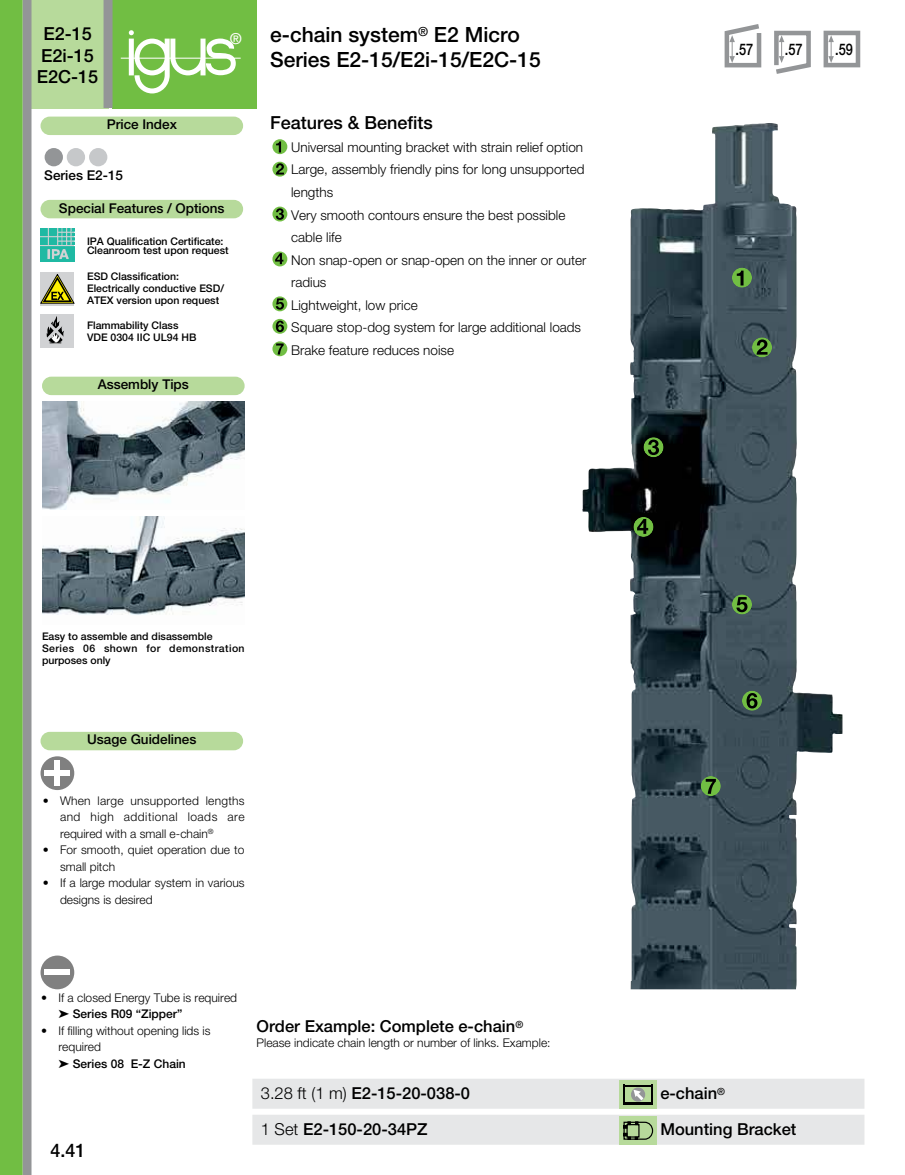
<style>
.page{position:relative;width:905px;height:1175px;background:#fff}
.page>*{position:absolute;margin:0;border:0;box-sizing:border-box;transform-origin:0 0}
.t1{font:500 21px/25.2px "Helvetica Neue LTW1 G";color:#000}
.t2{font:500 18.75px "Helvetica Neue LTW1 G";color:#000;scale:.95 1}
.t3{font:500 18px/21.6px "Helvetica Neue LTW1 G";color:#000;text-align:center}
.t4{font:500 16.5px "Helvetica Neue LTW1 G";color:#000}
.t5{font:500 16.05px "Helvetica Neue";color:#000;scale:.8 1}
.t6{font:500 15.15px "Helvetica Neue";color:#fefefe}
.t7{font:300 13.5px/22.5px "Helvetica Neue LTW1 G";color:#000}
.t8{font:500 13.5px "Helvetica Neue LTW1 G";color:#000}
.t9{font:300 12px/16.5px "Helvetica Neue LTW1 G";color:#000}
.t10{font:500 10.5px/12px "Helvetica Neue LTW1 G";color:#000}
.s1{font-weight:500}
.s2{font-weight:300}
</style>
<div class="page">
<div style="left:41px;top:314px;width:33px;height:34px;background:#d1d2d4"></div>
<svg style="left:46px;top:316px;width:18px;height:28px"></svg>
<div style="left:252px;top:1078px;width:612px;height:30px;background:#e6e7e8"></div>
<div style="left:252px;top:1114px;width:612px;height:30px;background:#e6e7e8"></div>
<img style="left:582px;top:123px;width:214px;height:866px">
<svg style="left:619px;top:1080px;width:38px;height:28px"></svg>
<svg style="left:623px;top:1084px;width:1px;height:20px"></svg>
<hr style="left:624px;top:1102px;width:27px;height:2px;background:#000">
<hr style="left:624px;top:1084px;width:28px;height:2px;background:#000">
<svg style="left:630px;top:1084px;width:22px;height:20px"></svg>
<div style="left:619px;top:1116px;width:38px;height:28px;background:#b7da9b"></div>
<svg style="left:623px;top:1121px;width:30px;height:18px"></svg>
<svg style="left:272px;top:139px;width:15px;height:15px"></svg>
<svg style="left:276px;top:141px;width:5px;height:11px"></svg>
<svg style="left:272px;top:162px;width:15px;height:15px"></svg>
<svg style="left:276px;top:163px;width:8px;height:11px"></svg>
<div style="left:272px;top:207px;width:15px;height:14px;background:#71be43;border-radius:50%"></div>
<svg style="left:276px;top:208px;width:8px;height:12px"></svg>
<svg style="left:272px;top:251px;width:15px;height:15px"></svg>
<svg style="left:275px;top:253px;width:8px;height:11px"></svg>
<svg style="left:272px;top:296px;width:15px;height:15px"></svg>
<svg style="left:276px;top:298px;width:8px;height:12px"></svg>
<svg style="left:272px;top:319px;width:15px;height:15px"></svg>
<svg style="left:276px;top:321px;width:8px;height:11px"></svg>
<svg style="left:272px;top:341px;width:15px;height:15px"></svg>
<svg style="left:276px;top:343px;width:8px;height:11px"></svg>
<div style="left:27px;top:0;width:81px;height:108px;background:#b7da9b"></div>
<div style="left:113px;top:0;width:144px;height:108px;background:#71be43"></div>
<svg style="left:121px;top:30px;width:120px;height:63px"></svg>
<div style="left:23px;top:0;width:9px;height:1174px;background:#939597"></div>
<div style="left:0;top:0;width:23px;height:1174px;background:#71be43"></div>
<div style="left:103px;top:0;width:9px;height:108px;background:#939597"></div>
<div style="left:67px;top:148px;width:18px;height:18px;background:#c6c8ca;border-radius:50%"></div>
<div style="left:89px;top:148px;width:18px;height:18px;background:#c6c8ca;border-radius:50%"></div>
<div style="left:45px;top:148px;width:18px;height:18px;background:#939597;border-radius:50%"></div>
<div style="left:41px;top:117px;width:202px;height:18px;background:#b7da9b;border-radius:9px"></div>
<div style="left:41px;top:200px;width:202px;height:18px;background:#b7da9b;border-radius:9px"></div>
<div style="left:42px;top:376px;width:203px;height:19px;background:#b7da9b;border-radius:9px"></div>
<div style="left:41px;top:732px;width:202px;height:18px;background:#b7da9b;border-radius:9px"></div>
<div style="left:41px;top:756px;width:33px;height:34px;background:#808080;border-radius:50%"></div>
<div style="left:45px;top:770px;width:25px;height:6px;background:#fff"></div>
<div style="left:54px;top:760px;width:6px;height:25px;background:#fff"></div>
<div style="left:41px;top:955px;width:33px;height:34px;background:#808080;border-radius:50%"></div>
<div style="left:45px;top:969px;width:25px;height:6px;background:#fff"></div>
<div style="left:41px;top:228px;width:33px;height:34px;background:#1fb9a3"></div>
<img style="left:40px;top:228px;width:34px;height:33px">
<svg style="left:41px;top:272px;width:33px;height:33px"></svg>
<svg style="left:40px;top:274px;width:34px;height:29px"></svg>
<svg style="left:724px;top:24px;width:38px;height:44px"></svg>
<div style="left:823px;top:31px;width:37px;height:36px;border:5px solid #939597"></div>
<svg style="left:828px;top:35px;width:5px;height:28px"></svg>
<svg style="left:774px;top:30px;width:37px;height:44px"></svg>
<img style="left:42px;top:401px;width:202px;height:108px">
<img style="left:42px;top:517px;width:202px;height:98px">
<svg style="left:732px;top:267px;width:20px;height:21px"></svg>
<svg style="left:736px;top:271px;width:7px;height:14px"></svg>
<svg style="left:752px;top:337px;width:20px;height:20px"></svg>
<svg style="left:756px;top:339px;width:11px;height:15px"></svg>
<svg style="left:643px;top:437px;width:20px;height:20px"></svg>
<svg style="left:648px;top:439px;width:11px;height:16px"></svg>
<svg style="left:633px;top:517px;width:20px;height:20px"></svg>
<svg style="left:637px;top:519px;width:11px;height:15px"></svg>
<svg style="left:732px;top:594px;width:20px;height:20px"></svg>
<svg style="left:736px;top:597px;width:11px;height:15px"></svg>
<svg style="left:742px;top:690px;width:20px;height:20px"></svg>
<svg style="left:746px;top:693px;width:11px;height:15px"></svg>
<svg style="left:700px;top:776px;width:20px;height:20px"></svg>
<svg style="left:705px;top:779px;width:10px;height:14px"></svg>
<h3 class="t3" style="left:37px;top:25px;width:63px">E2-15<br>E2i-15<br>E2C-15</h3>
<p class="t6" style="left:230px;top:30px;width:14px">®</p>
<p class="t8" style="left:107px;top:119px;width:72px">Price Index</p>
<p class="t8" style="left:44px;top:170px;width:80px">Series E2-15</p>
<p class="t8" style="left:59px;top:203px;width:167px">Special Features / Options</p>
<p class="t10" style="left:87px;top:238px;width:143px;line-height:9px">IPA Qualification Certificate:<br>Cleanroom test upon request</p>
<p class="t10" style="left:87px;top:272px;width:138px">ESD Classification:<br>Electrically conductive ESD/<br>ATEX version upon request</p>
<p class="t10" style="left:87px;top:320px;width:111px">Flammability Class<br>VDE 0304 IIC UL94 HB</p>
<p class="t8" style="left:98px;top:379px;width:93px">Assembly Tips</p>
<h1 class="t1" style="left:270px;top:24px;width:272px">e-chain system<sup>®</sup> E2 Micro<br>Series E2-15/E2i-15/E2C-15</h1>
<h3 class="t3" style="left:270px;top:114px;width:164px">Features &amp; Benefits</h3>
<p class="t7" style="left:291px;top:137px;width:297px">Universal mounting bracket with strain relief option<br>Large, assembly friendly pins for long unsupported lengths<br>Very smooth contours ensure the best possible cable life<br>Non snap-open or snap-open on the inner or outer radius<br>Lightweight, low price<br>Square stop-dog system for large additional loads<br>Brake feature reduces noise</p>
<h3 class="t5" style="left:735px;top:40px;width:24px">.57</h3>
<h3 class="t5" style="left:785px;top:40px;width:24px">.57</h3>
<h3 class="t5" style="left:835px;top:40px;width:24px">.59</h3>
<p class="t10" style="left:42px;top:631px;width:204px">Easy to assemble and disassemble<br>Series 06 shown for demonstration purposes only</p>
<p class="t8" style="left:87px;top:734px;width:111px">Usage Guidelines</p>
<p class="t9" style="left:60px;top:793px;width:186px;text-align:justify;text-indent:-17px">• When large unsupported lengths and high additional loads are required with a small e-chain<sup>®</sup></p>
<p class="t9" style="left:60px;top:842px;width:186px;text-indent:-17px">• For smooth, quiet operation due to small pitch</p>
<p class="t9" style="left:60px;top:875px;width:186px;text-indent:-17px">• If a large modular system in various designs is desired</p>
<p class="t9" style="left:58px;top:990px;width:180px;text-indent:-17px">• If a closed Energy Tube is required ➤ <span class="s1">Series R09 “Zipper”</span></p>
<p class="t9" style="left:58px;top:1023px;width:153px;text-indent:-17px">• If filling without opening lids is required<br>➤ <span class="s1">Series 08 E-Z Chain</span></p>
<h2 class="t2" style="left:50px;top:1143px;width:38px">4.41</h2>
<h3 class="t4" style="left:256px;top:1020px;width:268px">Order Example: Complete e-chain<sup>®</sup></h3>
<p class="t9" style="left:256px;top:1035px;width:295px">Please indicate chain length or number of links. Example:</p>
<h3 class="t4" style="left:261px;top:1087px;width:211px"><span class="s2">3.28 ft (1 m)</span> E2-15-20-038-0</h3>
<h3 class="t4" style="left:660px;top:1087px;width:66px">e-chain<sup>®</sup></h3>
<h3 class="t4" style="left:261px;top:1123px;width:168px"><span class="s2">1 Set</span> E2-150-20-34PZ</h3>
<h3 class="t4" style="left:660px;top:1123px;width:138px">Mounting Bracket</h3>
</div>
